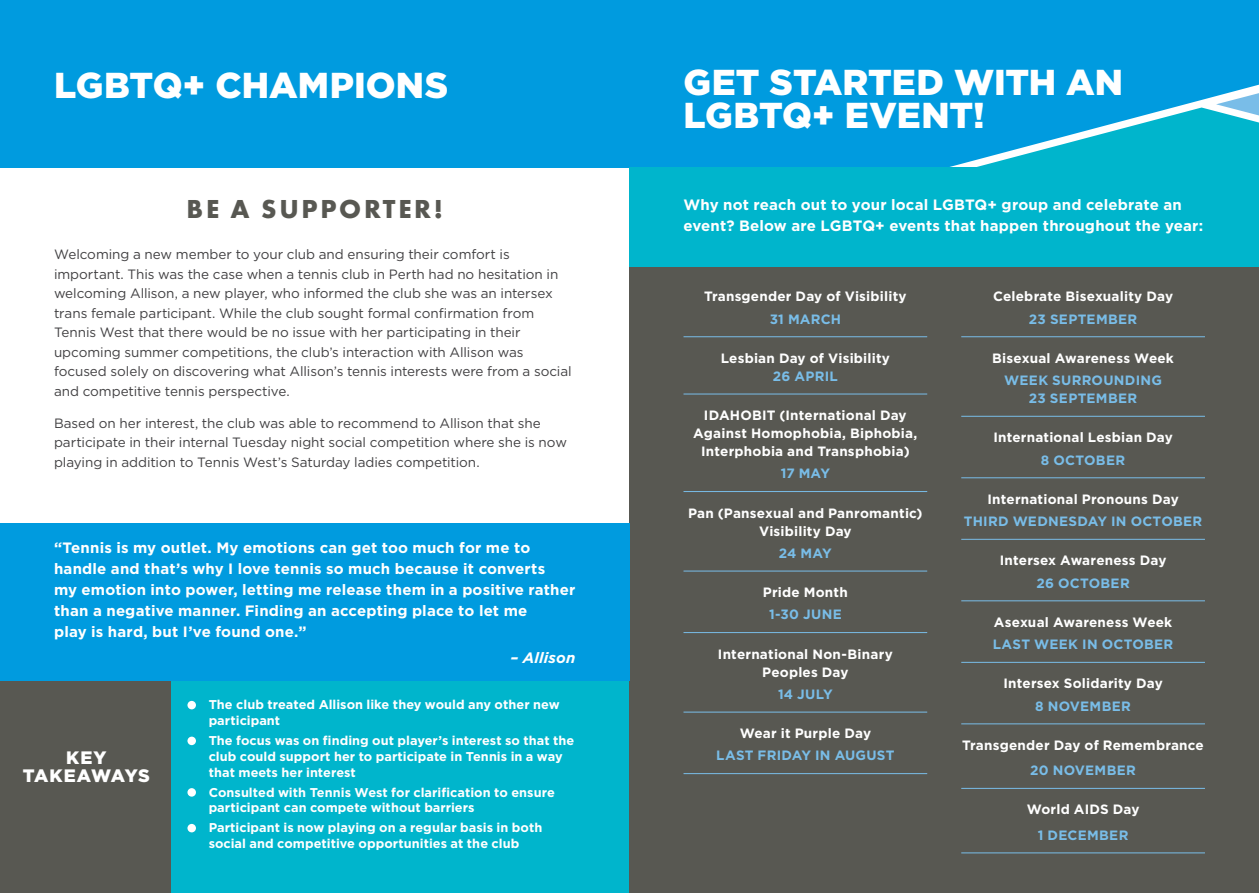
<style>
.page{position:relative;width:1259px;height:893px;background:#fff}
.page>*{position:absolute;margin:0;border:0;box-sizing:border-box;transform-origin:0 0}
.t1{font:900 36px/33px "Gotham HTF";color:#fff}
.t2{font:700 27px "Futura PT";letter-spacing:.1em;color:#585852}
.t3{font:900 18px/18px "Gotham";letter-spacing:.04em;color:#fff;text-align:center}
.t4{font:700 15px/21px "Gotham HTF";letter-spacing:.01em;color:#fff}
.t5{font:italic 700 15px "Gotham HTF";letter-spacing:.01em;color:#fff}
.t6{font:13.5px/19.5px "Gotham";letter-spacing:-.005em;color:#414042}
.t7{font:700 13.5px/18px "Gotham HTF";letter-spacing:.015em;color:#fff;text-align:center}
.t8{font:700 13.5px/18px "Gotham HTF";letter-spacing:.02em;color:#79bde8;text-align:center}
.t9{font:700 12.75px/15.8px "Gotham";letter-spacing:.005em;color:#fff}
</style>
<div class="page">
<svg style="left:629px;top:0;width:630px;height:167px;background:#069fde"></svg>
<div style="left:0;top:0;width:629px;height:168px;background:#009bdf"></div>
<div style="left:2px;top:680px;width:649px;height:213px;background:#00b5cc"></div>
<div style="left:0;top:680px;width:171px;height:213px;background:#585852"></div>
<div style="left:629px;top:167px;width:630px;height:726px;background:#00b5cc"></div>
<div style="left:629px;top:267px;width:630px;height:626px;background:#585852"></div>
<hr style="left:683px;top:336px;width:244px;height:1px;background:#79bde8">
<hr style="left:683px;top:394px;width:244px;height:1px;background:#79bde8">
<hr style="left:683px;top:491px;width:244px;height:1px;background:#79bde8">
<hr style="left:683px;top:571px;width:244px;height:1px;background:#79bde8">
<hr style="left:683px;top:632px;width:244px;height:1px;background:#79bde8">
<hr style="left:683px;top:712px;width:244px;height:1px;background:#79bde8">
<hr style="left:683px;top:773px;width:244px;height:1px;background:#79bde8">
<hr style="left:961px;top:336px;width:244px;height:1px;background:#79bde8">
<hr style="left:961px;top:416px;width:244px;height:1px;background:#79bde8">
<hr style="left:961px;top:477px;width:244px;height:1px;background:#79bde8">
<hr style="left:961px;top:539px;width:244px;height:1px;background:#79bde8">
<hr style="left:961px;top:600px;width:244px;height:1px;background:#79bde8">
<hr style="left:961px;top:662px;width:244px;height:1px;background:#79bde8">
<hr style="left:961px;top:723px;width:244px;height:1px;background:#79bde8">
<hr style="left:961px;top:788px;width:244px;height:1px;background:#79bde8">
<hr style="left:961px;top:852px;width:244px;height:1px;background:#79bde8">
<div style="left:0;top:523px;width:629px;height:157px;background:#009bdf"></div>
<div style="left:187px;top:701px;width:9px;height:8px;background:#fff;border-radius:50%"></div>
<div style="left:187px;top:737px;width:9px;height:8px;background:#fff;border-radius:50%"></div>
<div style="left:187px;top:788px;width:9px;height:9px;background:#fff;border-radius:50%"></div>
<div style="left:187px;top:824px;width:9px;height:8px;background:#fff;border-radius:50%"></div>
<h1 class="t1" style="left:54px;top:68px;width:396px">LGBTQ+ CHAMPIONS</h1>
<h2 class="t2" style="left:187px;top:192px;width:258px">BE A SUPPORTER!</h2>
<p class="t6" style="left:54px;top:244px;width:519px">Welcoming a new member to your club and ensuring their comfort is important. This was the case when a tennis club in Perth had no hesitation in welcoming Allison, a new player, who informed the club she was an intersex trans female participant. While the club sought formal confirmation from Tennis West that there would be no issue with her participating in their upcoming summer competitions, the club’s interaction with Allison was focused solely on discovering what Allison’s tennis interests were from a social and competitive tennis perspective.</p>
<p class="t6" style="left:54px;top:413px;width:514px">Based on her interest, the club was able to recommend to Allison that she participate in their internal Tuesday night social competition where she is now playing in addition to Tennis West’s Saturday ladies competition.</p>
<p class="t4" style="left:54px;top:537px;width:523px">“Tennis is my outlet. My emotions can get too much for me to handle and that’s why I love tennis so much because it converts<br>my emotion into power, letting me release them in a positive rather than a negative manner. Finding an accepting place to let me<br>play is hard, but I’ve found one.”</p>
<p class="t5" style="left:510px;top:648px;width:66px">– Allison</p>
<h3 class="t3" style="left:23px;top:748px;width:129px">KEY<br>TAKEAWAYS</h3>
<p class="t9" style="left:209px;top:697px;width:352px">The club treated Allison like they would any other new participant</p>
<p class="t9" style="left:209px;top:732px;width:367px">The focus was on finding out player’s interest so that the club could support her to participate in Tennis in a way that meets her interest</p>
<p class="t9" style="left:209px;top:784px;width:347px">Consulted with Tennis West for clarification to ensure participant can compete without barriers</p>
<p class="t9" style="left:209px;top:820px;width:335px">Participant is now playing on a regular basis in both social and competitive opportunities at the club</p>
<h1 class="t1" style="left:683px;top:65px;width:441px">GET STARTED WITH AN<br>LGBTQ+ EVENT!</h1>
<p class="t4" style="left:683px;top:194px;width:521px">Why not reach out to your local LGBTQ+ group and celebrate an event? Below are LGBTQ+ events that happen throughout the year:</p>
<p class="t7" style="left:704px;top:287px;width:204px">Transgender Day of Visibility</p>
<p class="t8" style="left:769px;top:309px;width:73px">31 MARCH</p>
<p class="t7" style="left:720px;top:349px;width:171px">Lesbian Day of Visibility</p>
<p class="t8" style="left:773px;top:367px;width:66px">26 APRIL</p>
<p class="t7" style="left:693px;top:406px;width:226px">IDAHOBIT (International Day<br>Against Homophobia, Biphobia,<br>Interphobia and Transphobia)</p>
<p class="t8" style="left:780px;top:464px;width:51px">17 MAY</p>
<p class="t7" style="left:688px;top:503px;width:236px">Pan (Pansexual and Panromantic)<br>Visibility Day</p>
<p class="t8" style="left:779px;top:544px;width:55px">24 MAY</p>
<p class="t7" style="left:763px;top:583px;width:86px">Pride Month</p>
<p class="t8" style="left:769px;top:605px;width:74px">1-30 JUNE</p>
<p class="t7" style="left:718px;top:644px;width:176px">International Non-Binary<br>Peoples Day</p>
<p class="t8" style="left:778px;top:685px;width:56px">14 JULY</p>
<p class="t7" style="left:739px;top:724px;width:133px">Wear it Purple Day</p>
<p class="t8" style="left:716px;top:746px;width:180px">LAST FRIDAY IN AUGUST</p>
<p class="t7" style="left:993px;top:287px;width:182px">Celebrate Bisexuality Day</p>
<p class="t8" style="left:1029px;top:309px;width:110px">23 SEPTEMBER</p>
<p class="t7" style="left:992px;top:349px;width:183px">Bisexual Awareness Week</p>
<p class="t8" style="left:1004px;top:371px;width:159px">WEEK SURROUNDING<br>23 SEPTEMBER</p>
<p class="t7" style="left:993px;top:428px;width:181px">International Lesbian Day</p>
<p class="t8" style="left:1041px;top:450px;width:86px">8 OCTOBER</p>
<p class="t7" style="left:987px;top:490px;width:193px">International Pronouns Day</p>
<p class="t8" style="left:964px;top:512px;width:240px">THIRD WEDNESDAY IN OCTOBER</p>
<p class="t7" style="left:999px;top:551px;width:168px">Intersex Awareness Day</p>
<p class="t8" style="left:1036px;top:573px;width:95px">26 OCTOBER</p>
<p class="t7" style="left:994px;top:613px;width:180px">Asexual Awareness Week</p>
<p class="t8" style="left:992px;top:635px;width:182px">LAST WEEK IN OCTOBER</p>
<p class="t7" style="left:1003px;top:674px;width:161px">Intersex Solidarity Day</p>
<p class="t8" style="left:1035px;top:697px;width:97px">8 NOVEMBER</p>
<p class="t7" style="left:962px;top:736px;width:243px">Transgender Day of Remembrance</p>
<p class="t8" style="left:1030px;top:761px;width:107px">20 NOVEMBER</p>
<p class="t7" style="left:1026px;top:800px;width:114px">World AIDS Day</p>
<p class="t8" style="left:1037px;top:826px;width:92px">1 DECEMBER</p>
</div>
